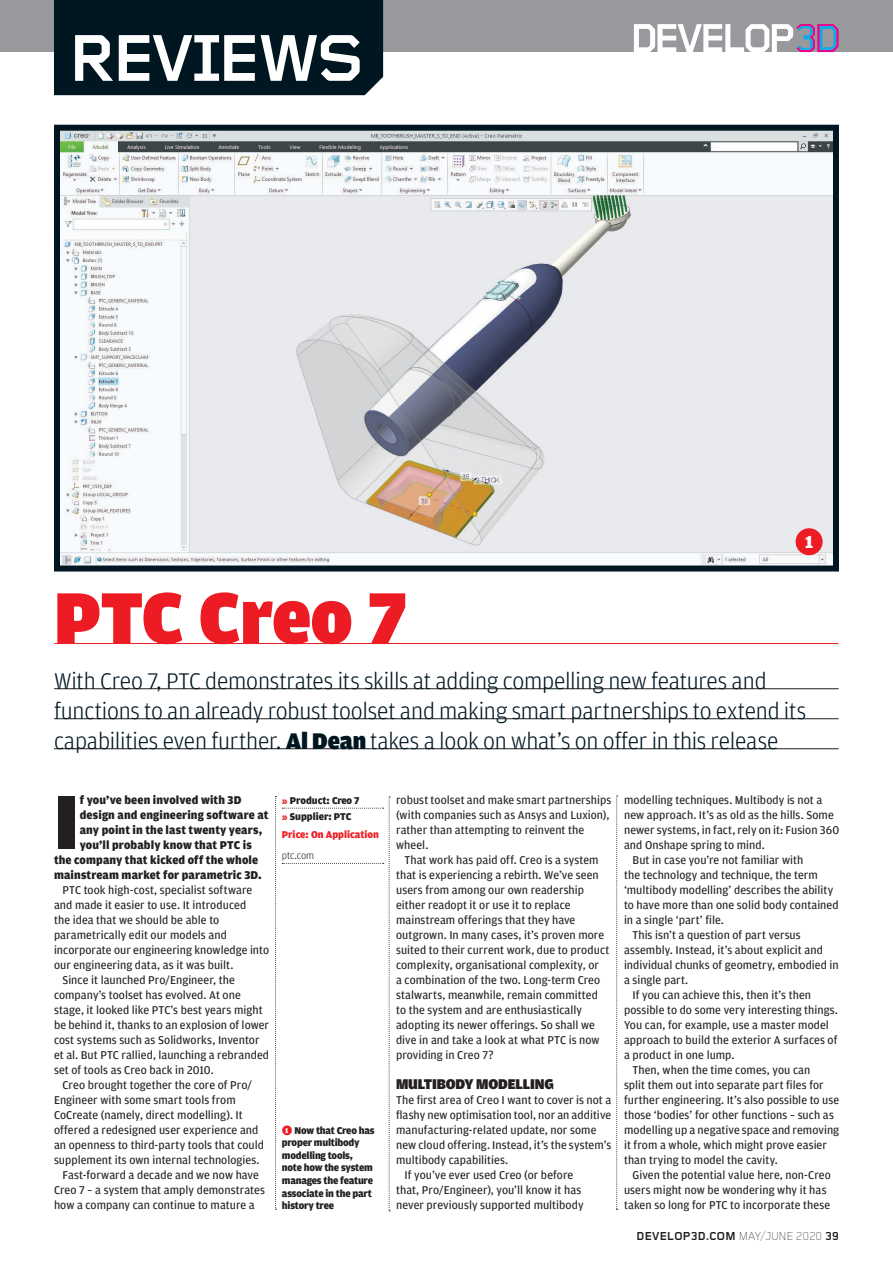
<style>
.page{position:relative;width:893px;height:1263px;background:#fff}
.page>*{position:absolute;margin:0;border:0;box-sizing:border-box;transform-origin:0 0}
.TW_first_para{font:900 81.15px "Amplitude";color:#231f20}
.t1{font:700 76.5px "Amplitude Display";letter-spacing:-.005em;color:#ed1c24}
.t2{font:700 68.55px "Foundry Gridnik";letter-spacing:-.055em;color:#fff}
.TW_standfirst{font:24px "Amplitude Light Display";letter-spacing:-.01em;color:#001722}
.Body_copy_serif__reg{font:900 18.45px "Amplitude";color:#fff}
.TW_crosshead{font:700 15px "Amplitude Display";letter-spacing:-.01em;color:#231f20}
.TW_indented_para{font:12px/15px "Amplitude";letter-spacing:.005em;color:#231f20}
.TW_first_para-2{font:900 12px "Amplitude";letter-spacing:.01em;color:#231f20}
.TW_crosshead-2{font:12px/15px "Amplitude";letter-spacing:.005em;color:#231f20}
.t3{font:700 12px "Foundry Gridnik";letter-spacing:-.015em;color:#231f20}
.t4{font:900 10.5px/12.6px "Amplitude";letter-spacing:-.02em;color:#231f20}
.t5{font:900 10.5px/18px "Amplitude";color:#ed1c24}
.t6{font:900 10.5px "Amplitude";color:#231f20}
.t7{font:10.5px "Amplitude Light Display";letter-spacing:-.01em;color:#231f20}
.s1{font-family:"Amplitude Display";font-weight:700}
.s2{color:#ed1c24}
.s3{color:#231f20}
.s4{font-size:7.5px;color:#fff}
.s5{font-weight:300}
</style>
<div class="page">
<div style="left:0;top:0;width:893px;height:52px;background:#97999c"></div>
<svg style="left:54px;top:124px;width:785px;height:448px"></svg>
<hr style="left:54px;top:643px;width:785px;height:1px;background:#ed1c24">
<hr style="left:54px;top:688px;width:785px;height:1px;background:#231f20">
<hr style="left:54px;top:718px;width:785px;height:1px;background:#231f20">
<hr style="left:54px;top:748px;width:785px;height:1px;background:#231f20">
<div style="left:796px;top:528px;width:27px;height:27px;background:#ed1c24;border-radius:50%"></div>
<svg style="left:616px;top:795px;width:2px;height:415px"></svg>
<svg style="left:275px;top:796px;width:115px;height:415px"></svg>
<div style="left:54px;top:0;width:329px;height:95px;background:#001722"></div>
<svg style="left:634px;top:24px;width:205px;height:28px"></svg>
<p class="t2" style="left:67px;top:20px;width:299px">REVIEWS</p>
<p class="Body_copy_serif__reg" style="left:805px;top:531px;width:9px">1</p>
<p class="t1" style="left:54px;top:574px;width:354px">PTC Creo 7</p>
<p class="TW_standfirst" style="left:54px;top:667px;width:714px">With Creo 7, PTC demonstrates its skills at adding compelling new features and</p>
<p class="TW_standfirst" style="left:54px;top:697px;width:754px">functions to an already robust toolset and making smart partnerships to extend its</p>
<p class="TW_standfirst" style="left:54px;top:727px;width:726px">capabilities even further. <span class="s1">Al Dean</span> takes a look on what’s on offer in this release</p>
<p class="TW_first_para" style="left:54px;top:777px;width:27px">I</p>
<p class="TW_first_para-2" style="left:80px;top:793px;width:163px">f you’ve been involved with 3D</p>
<p class="TW_first_para-2" style="left:80px;top:808px;width:190px">design and engineering software at</p>
<p class="TW_first_para-2" style="left:80px;top:823px;width:184px">any point in the last twenty years,</p>
<p class="TW_first_para-2" style="left:80px;top:838px;width:174px">you’ll probably know that PTC is</p>
<p class="TW_first_para-2" style="left:54px;top:853px;width:206px">the company that kicked off the whole</p>
<p class="TW_first_para-2" style="left:54px;top:868px;width:209px">mainstream market for parametric 3D.</p>
<p class="TW_indented_para" style="left:54px;top:883px;width:217px;text-indent:9px">PTC took high-cost, specialist software and made it easier to use. It introduced<br>the idea that we should be able to parametrically edit our models and incorporate our engineering knowledge into our engineering data, as it was built.</p>
<p class="TW_indented_para" style="left:54px;top:973px;width:217px;text-indent:9px">Since it launched Pro/Engineer, the company’s toolset has evolved. At one stage, it looked like PTC’s best years might be behind it, thanks to an explosion of lower cost systems such as Solidworks, Inventor et al. But PTC rallied, launching a rebranded set of tools as Creo back in 2010.</p>
<p class="TW_indented_para" style="left:54px;top:1078px;width:212px;text-indent:9px">Creo brought together the core of Pro/ Engineer with some smart tools from CoCreate (namely, direct modelling). It offered a redesigned user experience and an openness to third-party tools that could supplement its own internal technologies.</p>
<p class="TW_indented_para" style="left:54px;top:1168px;width:212px;text-indent:9px">Fast-forward a decade and we now have<br>Creo 7 – a system that amply demonstrates how a company can continue to mature a</p>
<p class="t6" style="left:282px;top:794px;width:79px"><span class="s2">»</span> Product: Creo 7</p>
<p class="t5" style="left:282px;top:807px;width:99px">» <span class="s3">Supplier: PTC<br></span>Price: On Application</p>
<p class="t7" style="left:282px;top:849px;width:34px">ptc.com</p>
<p class="t4" style="left:282px;top:1124px;width:94px"><span class="s2">●</span><span class="s4">1</span> Now that Creo has proper multibody modelling tools, note how the system manages the feature associate in the part history tree</p>
<p class="TW_indented_para" style="left:396px;top:793px;width:217px">robust toolset and make smart partnerships (with companies such as Ansys and Luxion), rather than attempting to reinvent the wheel.</p>
<p class="TW_indented_para" style="left:396px;top:853px;width:215px;text-indent:9px">That work has paid off. Creo is a system that is experiencing a rebirth. We’ve seen users from among our own readership either readopt it or use it to replace mainstream offerings that they have outgrown. In many cases, it’s proven more suited to their current work, due to product complexity, organisational complexity, or<br>a combination of the two. Long-term Creo stalwarts, meanwhile, remain committed to the system and are enthusiastically adopting its newer offerings. So shall we dive in and take a look at what PTC is now providing in Creo 7?</p>
<p class="TW_crosshead" style="left:396px;top:1076px;width:159px">MULTIBODY MODELLING</p>
<p class="TW_crosshead-2" style="left:396px;top:1093px;width:217px">The first area of Creo I want to cover is not a flashy new optimisation tool, nor an additive manufacturing-related update, nor some new cloud offering. Instead, it’s the system’s multibody capabilities.</p>
<p class="TW_indented_para" style="left:396px;top:1168px;width:189px;text-align:center">If you’ve ever used Creo (or before that, Pro/Engineer), you’ll know it has never previously supported multibody</p>
<p class="TW_indented_para" style="left:624px;top:793px;width:217px">modelling techniques. Multibody is not a new approach. It’s as old as the hills. Some newer systems, in fact, rely on it: Fusion 360 and Onshape spring to mind.</p>
<p class="TW_indented_para" style="left:624px;top:853px;width:216px;text-indent:9px">But in case you’re not familiar with<br>the technology and technique, the term ‘multibody modelling’ describes the ability to have more than one solid body contained in a single ‘part’ file.</p>
<p class="TW_indented_para" style="left:624px;top:928px;width:216px;text-indent:9px">This isn’t a question of part versus assembly. Instead, it’s about explicit and individual chunks of geometry, embodied in a single part.</p>
<p class="TW_indented_para" style="left:624px;top:988px;width:215px;text-indent:9px">If you can achieve this, then it’s then possible to do some very interesting things.<br>You can, for example, use a master model approach to build the exterior A surfaces of a product in one lump.</p>
<p class="TW_indented_para" style="left:624px;top:1063px;width:217px;text-indent:9px">Then, when the time comes, you can<br>split them out into separate part files for further engineering. It’s also possible to use those ‘bodies’ for other functions – such as modelling up a negative space and removing it from a whole, which might prove easier than trying to model the cavity.</p>
<p class="TW_indented_para" style="left:624px;top:1168px;width:208px;text-indent:9px">Given the potential value here, non-Creo users might now be wondering why it has taken so long for PTC to incorporate these</p>
<p class="t3" style="left:636px;top:1230px;width:204px">DEVELOP3D.COM <span class="s5">MAY/JUNE 2020</span> 39</p>
</div>
